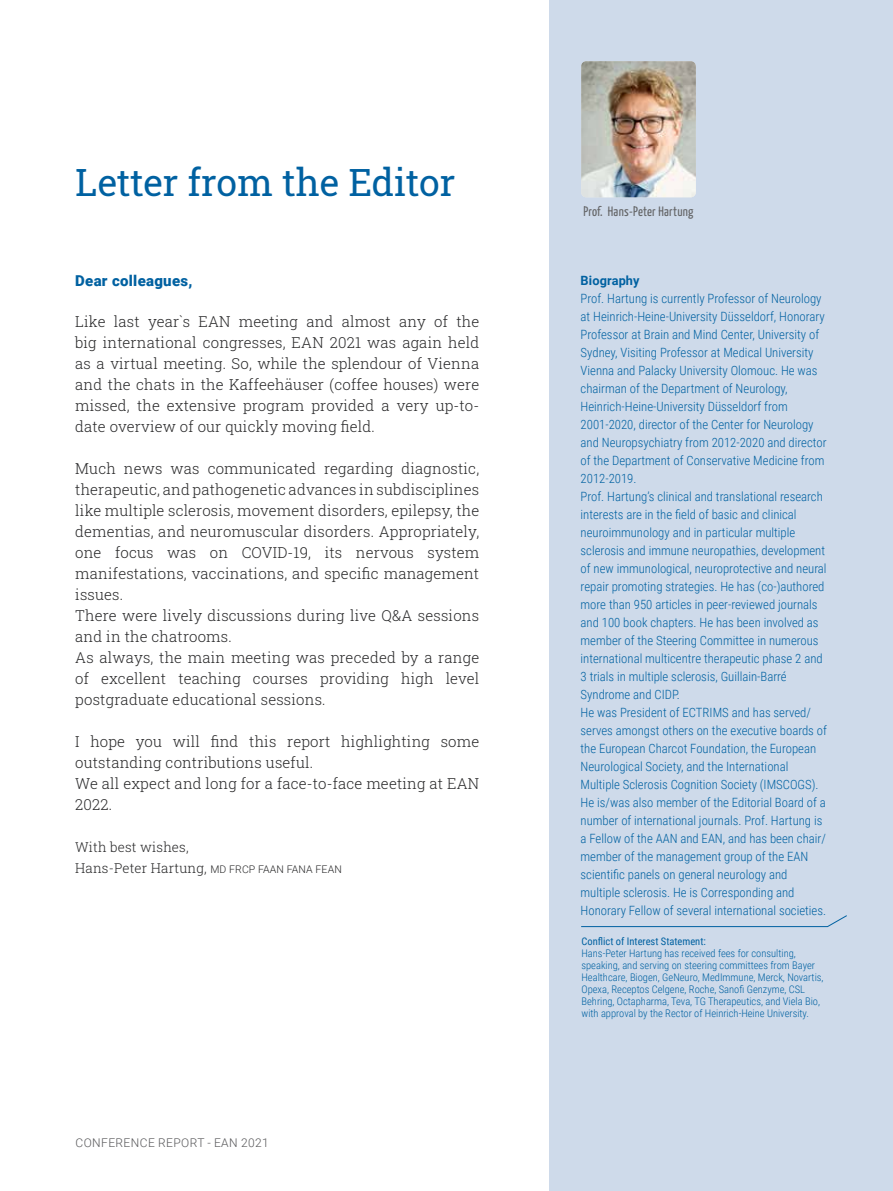
<style>
.page{position:relative;width:893px;height:1191px;background:#fff}
.page>*{position:absolute;margin:0;border:0;box-sizing:border-box;transform-origin:0 0}
.t1{font:37.5px "Roboto Slab";color:#0061a1}
.t2{font:300 15px/21px "Roboto Slab";letter-spacing:.01em;color:#282829}
.t3{font:900 15px "Roboto";letter-spacing:.02em;color:#0061a1}
.t4{font:300 13.5px/21px "Roboto Slab";letter-spacing:.01em;color:#282829}
.t5{font:200 13.5px "Yanone Kaffeesatz";letter-spacing:.02em;color:#646567}
.t6{font:300 12.75px/18px "Roboto Condensed";color:#0061a1}
.t7{font:700 12.75px "Roboto";letter-spacing:.01em;color:#0061a1}
.t8{font:300 12px "Roboto";letter-spacing:.035em;color:#58585a}
.t9{font:300 10.5px/12px "Roboto Condensed";color:#0061a1}
.t10{font:10.5px "Roboto Condensed";color:#0061a1}
.s1{font-family:"Roboto";font-size:10.5px}
</style>
<div class="page">
<div style="left:549px;top:0;width:344px;height:1191px;background:#cedaea"></div>
<img style="left:581px;top:61px;width:115px;height:136px">
<svg style="left:581px;top:915px;width:266px;height:12px"></svg>
<h1 class="t1" style="left:75px;top:156px;width:382px">Letter from the Editor</h1>
<p class="t3" style="left:75px;top:270px;width:119px">Dear colleagues,</p>
<p class="t2" style="left:75px;top:311px;width:405px;text-align:justify">Like last year`s EAN meeting and almost any of the big international congresses, EAN 2021 was again held as a virtual meeting. So, while the splendour of Vienna and the chats in the Kaffeehäuser (coffee houses) were missed, the extensive program provided a very up-to&shy;date overview of our quickly moving field.</p>
<p class="t2" style="left:75px;top:458px;width:405px">Much news was communicated regarding diagnostic, therapeutic, and pathogenetic advances in subdisciplines like multiple sclerosis, movement disorders, epilepsy, the dementias, and neuromuscular disorders. Appropriately, one focus was on COVID-19, its nervous system manifestations, vaccinations, and specific management issues.<br>There were lively discussions during live Q&amp;A sessions and in the chatrooms.<br>As always, the main meeting was preceded by a range of excellent teaching courses providing high level postgraduate educational sessions.</p>
<p class="t2" style="left:75px;top:731px;width:405px">I hope you will find this report highlighting some outstanding contributions useful.<br>We all expect and long for a face-to-face meeting at EAN 2022.</p>
<p class="t4" style="left:75px;top:836px;width:268px">With best wishes,<br>Hans-Peter Hartung, <span class="s1">MD FRCP FAAN FANA FEAN</span></p>
<p class="t8" style="left:75px;top:1134px;width:195px">CONFERENCE REPORT - EAN 2021</p>
<p class="t5" style="left:583px;top:202px;width:112px">Prof. Hans-Peter Hartung</p>
<p class="t7" style="left:581px;top:272px;width:61px">Biography</p>
<p class="t6" style="left:581px;top:289px;width:248px">Prof. Hartung is currently Professor of Neurology at Heinrich-Heine-University Düsseldorf, Honorary Professor at Brain and Mind Center, University of Sydney, Visiting Professor at Medical University Vienna and Palacky University Olomouc. He was chairman of the Department of Neurology, Heinrich-Heine-University Düsseldorf from 2001-2020, director of the Center for Neurology and Neuropsychiatry from 2012-2020 and director of the Department of Conservative Medicine from 2012-2019.<br>Prof. Hartung’s clinical and translational research interests are in the field of basic and clinical neuroimmunology and in particular multiple sclerosis and immune neuropathies, development of new immunological, neuroprotective and neural repair promoting strategies. He has (co-)authored more than 950 articles in peer-reviewed journals and 100 book chapters. He has been involved as member of the Steering Committee in numerous international multicentre therapeutic phase 2 and 3 trials in multiple sclerosis, Guillain-Barré Syndrome and CIDP.<br>He was President of ECTRIMS and has served/ serves amongst others on the executive boards of the European Charcot Foundation, the European Neurological Society, and the International Multiple Sclerosis Cognition Society (IMSCOGS).<br>He is/was also member of the Editorial Board of a number of international journals. Prof. Hartung is a Fellow of the AAN and EAN, and has been chair/ member of the management group of the EAN scientific panels on general neurology and multiple sclerosis. He is Corresponding and Honorary Fellow of several international societies.</p>
<p class="t10" style="left:581px;top:934px;width:126px">Conflict of Interest Statement:</p>
<p class="t9" style="left:581px;top:947px;width:244px">Hans-Peter Hartung has received fees for consulting, speaking, and serving on steering committees from Bayer Healthcare, Biogen, GeNeuro, MedImmune, Merck, Novartis, Opexa, Receptos Celgene, Roche, Sanofi Genzyme, CSL Behring, Octapharma, Teva, TG Therapeutics, and Viela Bio, with approval by the Rector of Heinrich-Heine University.</p>
</div>
